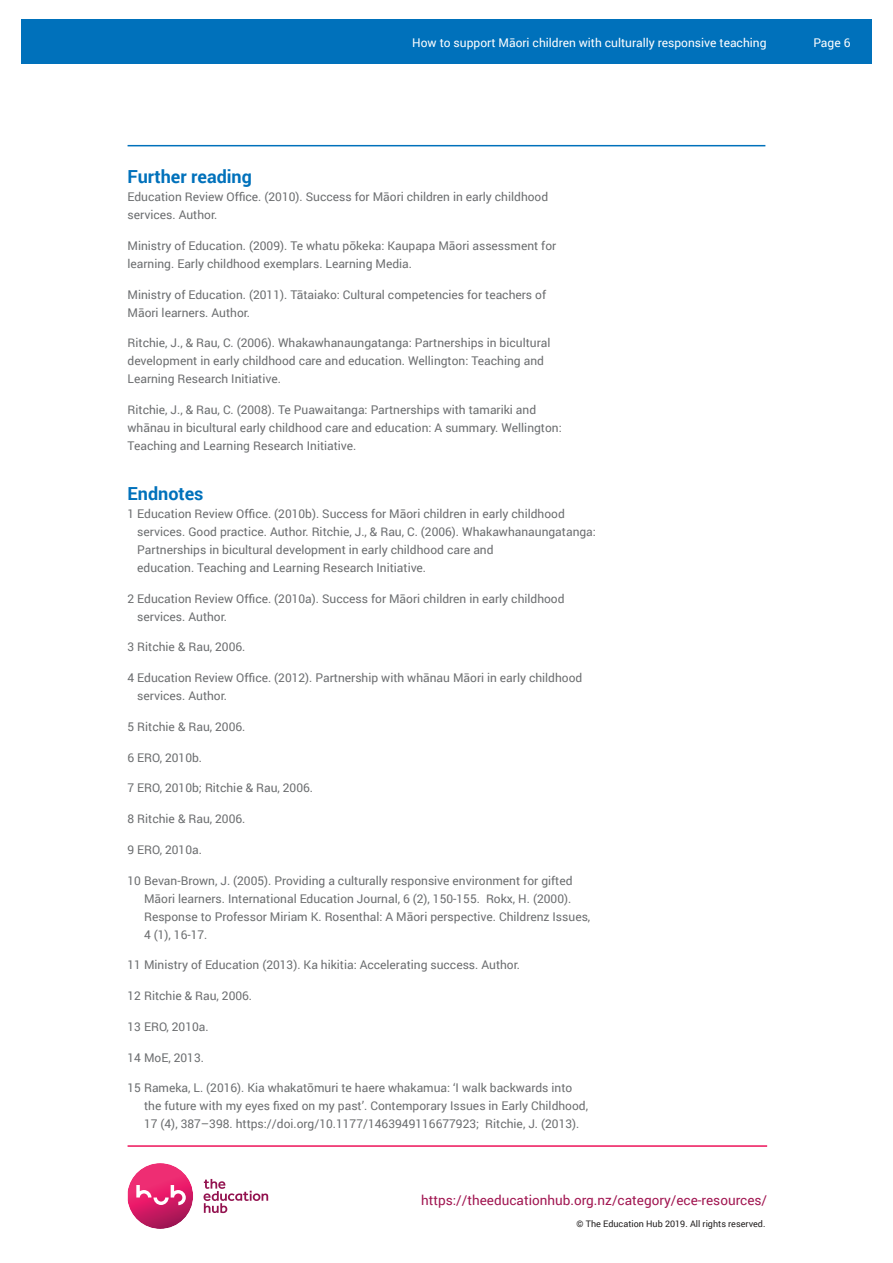
<style>
.page{position:relative;width:893px;height:1263px;background:#fff}
.page>*{position:absolute;margin:0;border:0;box-sizing:border-box;transform-origin:0 0}
.t1{font:700 18px "Roboto";color:#0071bb}
.t2{font:13.5px "Roboto";color:#a11651}
.t3{font:12px/18px "Roboto";color:#6c6e70}
.t4{font:12px "Roboto";color:#fff}
.t5{font:9px "Roboto";color:#221f1f}
</style>
<div class="page">
<img style="left:128px;top:1163px;width:65px;height:66px">
<svg style="left:136px;top:1185px;width:50px;height:20px"></svg>
<svg style="left:204px;top:1179px;width:64px;height:34px"></svg>
<hr style="left:128px;top:1145px;width:639px;height:2px;background:#ed135a">
<div style="left:21px;top:19px;width:851px;height:45px;background:#0071bb"></div>
<hr style="left:128px;top:145px;width:637px;height:1px;background:#0071bb">
<p class="t4" style="left:412px;top:34px;width:356px">How to support Māori children with culturally responsive teaching</p>
<p class="t4" style="left:813px;top:37px;width:39px">Page 6</p>
<h1 class="t1" style="left:128px;top:164px;width:126px">Further reading</h1>
<p class="t3" style="left:128px;top:187px;width:422px">Education Review Office. (2010). Success for Māori children in early childhood services. Author.</p>
<p class="t3" style="left:128px;top:236px;width:430px">Ministry of Education. (2009). Te whatu pōkeka: Kaupapa Māori assessment for learning. Early childhood exemplars. Learning Media.</p>
<p class="t3" style="left:128px;top:285px;width:420px">Ministry of Education. (2011). Tātaiako: Cultural competencies for teachers of<br>Māori learners. Author.</p>
<p class="t3" style="left:128px;top:334px;width:424px">Ritchie, J., &amp; Rau, C. (2006). Whakawhanaungatanga: Partnerships in bicultural development in early childhood care and education. Wellington: Teaching and<br>Learning Research Initiative.</p>
<p class="t3" style="left:128px;top:400px;width:436px">Ritchie, J., &amp; Rau, C. (2008). Te Puawaitanga: Partnerships with tamariki and whānau in bicultural early childhood care and education: A summary. Wellington:<br>Teaching and Learning Research Initiative.</p>
<h1 class="t1" style="left:128px;top:481px;width:78px">Endnotes</h1>
<p class="t3" style="left:137px;top:504px;width:460px;text-indent:-10px">1 Education Review Office. (2010b). Success for Māori children in early childhood services. Good practice. Author. Ritchie, J., &amp; Rau, C. (2006). Whakawhanaungatanga:<br>Partnerships in bicultural development in early childhood care and<br>education. Teaching and Learning Research Initiative.</p>
<p class="t3" style="left:137px;top:589px;width:429px;text-indent:-10px">2 Education Review Office. (2010a). Success for Māori children in early childhood services. Author.</p>
<p class="t3" style="left:128px;top:637px;width:119px">3 Ritchie &amp; Rau, 2006.</p>
<p class="t3" style="left:137px;top:668px;width:447px;text-indent:-10px">4 Education Review Office. (2012). Partnership with whānau Māori in early childhood services. Author.</p>
<p class="t3" style="left:128px;top:717px;width:119px">5 Ritchie &amp; Rau, 2006.</p>
<p class="t3" style="left:128px;top:748px;width:76px">6 ERO, 2010b.</p>
<p class="t3" style="left:128px;top:779px;width:187px">7 ERO, 2010b; Ritchie &amp; Rau, 2006.</p>
<p class="t3" style="left:128px;top:809px;width:119px">8 Ritchie &amp; Rau, 2006.</p>
<p class="t3" style="left:128px;top:840px;width:76px">9 ERO, 2010a.</p>
<p class="t3" style="left:144px;top:871px;width:448px;text-indent:-16px">10 Bevan-Brown, J. (2005). Providing a culturally responsive environment for gifted Māori learners. International Education Journal, 6 (2), 150-155. Rokx, H. (2000).<br>Response to Professor Miriam K. Rosenthal: A Māori perspective. Childrenz Issues, 4 (1), 16-17.</p>
<p class="t3" style="left:128px;top:956px;width:394px">11 Ministry of Education (2013). Ka hikitia: Accelerating success. Author.</p>
<p class="t3" style="left:128px;top:986px;width:126px">12 Ritchie &amp; Rau, 2006.</p>
<p class="t3" style="left:128px;top:1017px;width:83px">13 ERO, 2010a.</p>
<p class="t3" style="left:128px;top:1048px;width:78px">14 MoE, 2013.</p>
<p class="t3" style="left:144px;top:1079px;width:446px;text-indent:-16px">15 Rameka, L. (2016). Kia whakatōmuri te haere whakamua: ‘I walk backwards into the future with my eyes fixed on my past’. Contemporary Issues in Early Childhood,<br>17 (4), 387–398. https://doi.org/10.1177/1463949116677923; Ritchie, J. (2013).</p>
<p class="t2" style="left:421px;top:1194px;width:348px">https://theeducationhub.org.nz/category/ece-resources/</p>
<p class="t5" style="left:577px;top:1220px;width:190px">© The Education Hub 2019. All rights reserved.</p>
</div>
